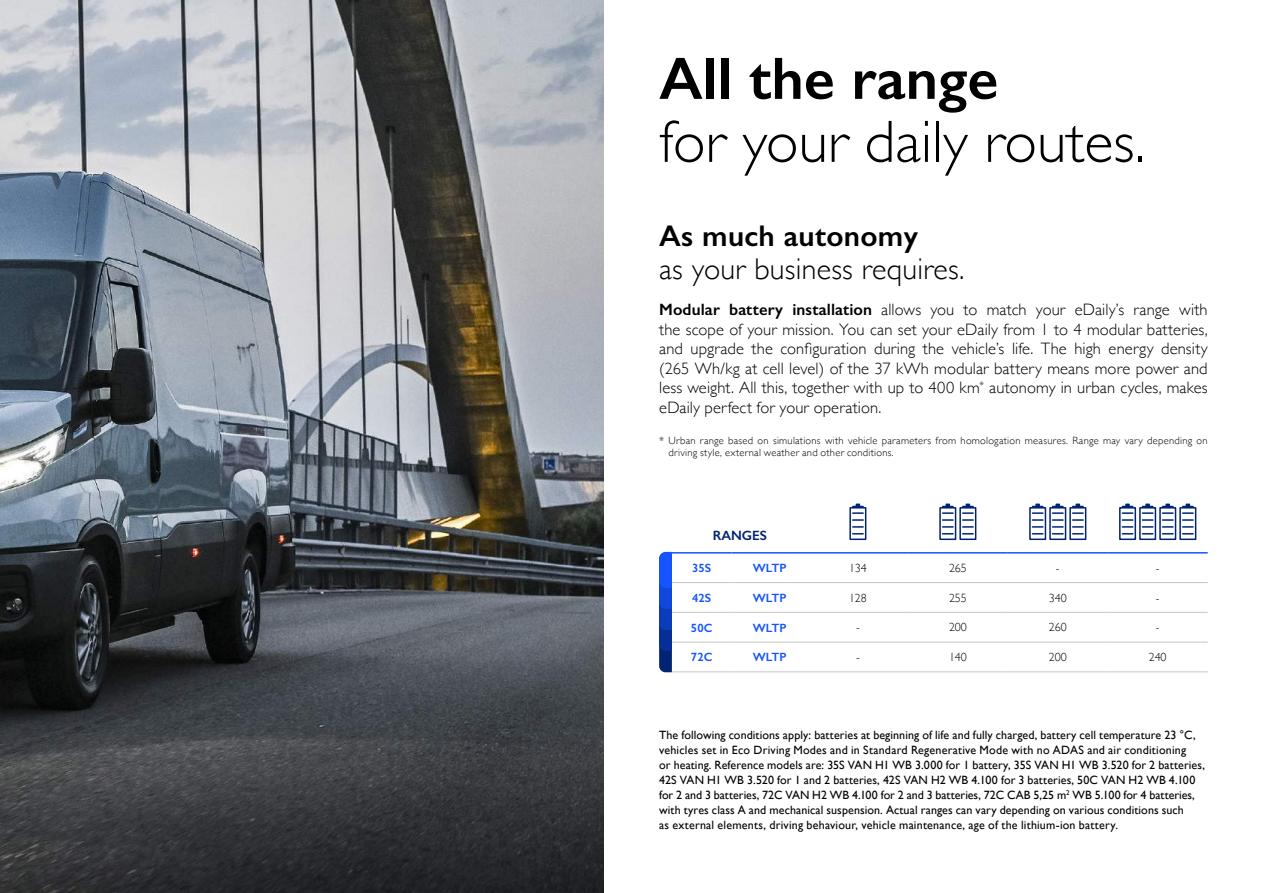
<style>
.page{position:relative;width:1263px;height:893px;background:#fff}
.page>*{position:absolute;margin:0;border:0;box-sizing:border-box;transform-origin:0 0}
.t1{font:300 60px "Gill Sans";color:#000}
.t2{font:600 60px "Gill Sans";color:#000}
.t3{font:300 30px "Gill Sans";letter-spacing:.01em;color:#000}
.t4{font:600 30px "Gill Sans";letter-spacing:.01em;color:#000}
.t5{font:300 16.5px/19.5px "Gill Sans";letter-spacing:.005em;color:#000;text-align:justify}
.t6{font:600 13.5px "Gill Sans";color:#002373}
.t7{font:12px/15px "Gill Sans";letter-spacing:.01em;color:#000}
.t8{font:300 12px "Gill Sans";letter-spacing:-.01em;color:#000}
.t9{font:600 12px "Gill Sans";color:#1554ff}
.t10{font:300 10.5px/12px "Gill Sans";letter-spacing:.025em;color:#000}
.s1{font-weight:600}
</style>
<div class="page">
<img style="left:0;top:0;width:604px;height:893px">
<svg style="left:659px;top:552px;width:13px;height:120px;background:#0f40c1"></svg>
<hr style="left:808px;top:582px;width:100px;height:1px;background:#c5c5c5">
<hr style="left:908px;top:582px;width:100px;height:1px;background:#c5c5c5">
<hr style="left:1008px;top:582px;width:100px;height:1px;background:#c5c5c5">
<hr style="left:1108px;top:582px;width:100px;height:1px;background:#c5c5c5">
<hr style="left:731px;top:672px;width:77px;height:1px;background:#c5c5c5">
<hr style="left:672px;top:582px;width:59px;height:1px;background:#c5c5c5">
<hr style="left:672px;top:612px;width:59px;height:1px;background:#c5c5c5">
<hr style="left:672px;top:672px;width:59px;height:1px;background:#c5c5c5">
<hr style="left:808px;top:552px;width:100px;height:2px;background:#1554ff">
<hr style="left:908px;top:552px;width:100px;height:2px;background:#1554ff">
<hr style="left:1008px;top:552px;width:100px;height:2px;background:#1554ff">
<hr style="left:1108px;top:552px;width:100px;height:2px;background:#1554ff">
<hr style="left:672px;top:552px;width:59px;height:2px;background:#1554ff">
<hr style="left:731px;top:552px;width:77px;height:2px;background:#1554ff">
<hr style="left:672px;top:642px;width:59px;height:1px;background:#c5c5c5">
<hr style="left:808px;top:612px;width:100px;height:1px;background:#c5c5c5">
<hr style="left:908px;top:612px;width:100px;height:1px;background:#c5c5c5">
<hr style="left:808px;top:642px;width:100px;height:1px;background:#c5c5c5">
<hr style="left:908px;top:642px;width:100px;height:1px;background:#c5c5c5">
<hr style="left:808px;top:672px;width:100px;height:1px;background:#c5c5c5">
<hr style="left:908px;top:672px;width:100px;height:1px;background:#c5c5c5">
<hr style="left:731px;top:582px;width:77px;height:1px;background:#c5c5c5">
<hr style="left:731px;top:612px;width:77px;height:1px;background:#c5c5c5">
<hr style="left:731px;top:642px;width:77px;height:1px;background:#c5c5c5">
<hr style="left:1008px;top:612px;width:100px;height:1px;background:#c5c5c5">
<hr style="left:1108px;top:612px;width:100px;height:1px;background:#c5c5c5">
<hr style="left:1008px;top:642px;width:100px;height:1px;background:#c5c5c5">
<hr style="left:1108px;top:642px;width:100px;height:1px;background:#c5c5c5">
<hr style="left:1008px;top:672px;width:100px;height:1px;background:#c5c5c5">
<hr style="left:1108px;top:672px;width:100px;height:1px;background:#c5c5c5">
<div style="left:849px;top:507px;width:17px;height:33px;border:2px solid #002373"></div>
<svg style="left:852px;top:504px;width:12px;height:31px"></svg>
<div style="left:939px;top:507px;width:17px;height:33px;border:2px solid #002373"></div>
<svg style="left:942px;top:504px;width:12px;height:31px"></svg>
<div style="left:959px;top:507px;width:17px;height:33px;border:2px solid #002373"></div>
<svg style="left:962px;top:504px;width:12px;height:31px"></svg>
<div style="left:1029px;top:507px;width:17px;height:33px;border:2px solid #002373"></div>
<svg style="left:1032px;top:504px;width:11px;height:31px"></svg>
<div style="left:1049px;top:507px;width:17px;height:33px;border:2px solid #002373"></div>
<svg style="left:1052px;top:504px;width:12px;height:31px"></svg>
<div style="left:1069px;top:507px;width:17px;height:33px;border:2px solid #002373"></div>
<svg style="left:1072px;top:504px;width:12px;height:31px"></svg>
<div style="left:1119px;top:507px;width:17px;height:33px;border:2px solid #002373"></div>
<svg style="left:1122px;top:504px;width:11px;height:31px"></svg>
<div style="left:1139px;top:507px;width:17px;height:33px;border:2px solid #002373"></div>
<svg style="left:1142px;top:504px;width:11px;height:31px"></svg>
<div style="left:1159px;top:507px;width:17px;height:33px;border:2px solid #002373"></div>
<svg style="left:1162px;top:504px;width:12px;height:31px"></svg>
<div style="left:1179px;top:507px;width:17px;height:33px;border:2px solid #002373"></div>
<svg style="left:1182px;top:504px;width:12px;height:31px"></svg>
<h1 class="t2" style="left:659px;top:42px;width:341px">All the range</h1>
<h1 class="t1" style="left:659px;top:95px;width:487px">for your daily routes.</h1>
<h2 class="t4" style="left:659px;top:218px;width:260px">As much autonomy</h2>
<h2 class="t3" style="left:659px;top:245px;width:307px">as your business requires.</h2>
<p class="t5" style="left:659px;top:299px;width:550px"><span class="s1">Modular battery installation</span> allows you to match your eDaily’s range with the scope of your mission. You can set your eDaily from 1 to 4 modular batteries, and upgrade the configuration during the vehicle’s life. The high energy density (265 Wh/kg at cell level) of the 37 kWh modular battery means more power and less weight. All this, together with up to 400 km<sup>*</sup> autonomy in urban cycles, makes eDaily perfect for your operation.</p>
<p class="t10" style="left:668px;top:434px;width:541px;text-indent:-9px">* Urban range based on simulations with vehicle parameters from homologation measures. Range may vary depending on driving style, external weather and other conditions.</p>
<p class="t6" style="left:713px;top:527px;width:56px">RANGES</p>
<p class="t9" style="left:692px;top:561px;width:21px">35S</p>
<p class="t9" style="left:753px;top:561px;width:35px">WLTP</p>
<p class="t8" style="left:849px;top:558px;width:19px">134</p>
<p class="t8" style="left:949px;top:558px;width:19px">265</p>
<p class="t8" style="left:1056px;top:558px;width:5px">-</p>
<p class="t8" style="left:1156px;top:558px;width:5px">-</p>
<p class="t9" style="left:692px;top:590px;width:21px">42S</p>
<p class="t9" style="left:753px;top:590px;width:35px">WLTP</p>
<p class="t8" style="left:849px;top:588px;width:19px">128</p>
<p class="t8" style="left:949px;top:588px;width:19px">255</p>
<p class="t8" style="left:1049px;top:588px;width:19px">340</p>
<p class="t8" style="left:1156px;top:588px;width:5px">-</p>
<p class="t9" style="left:691px;top:620px;width:23px">50C</p>
<p class="t9" style="left:753px;top:620px;width:35px">WLTP</p>
<p class="t8" style="left:856px;top:618px;width:5px">-</p>
<p class="t8" style="left:949px;top:618px;width:19px">200</p>
<p class="t8" style="left:1049px;top:618px;width:19px">260</p>
<p class="t8" style="left:1156px;top:618px;width:5px">-</p>
<p class="t9" style="left:691px;top:650px;width:23px">72C</p>
<p class="t9" style="left:753px;top:650px;width:35px">WLTP</p>
<p class="t8" style="left:856px;top:648px;width:5px">-</p>
<p class="t8" style="left:949px;top:648px;width:19px">140</p>
<p class="t8" style="left:1049px;top:648px;width:19px">200</p>
<p class="t8" style="left:1149px;top:648px;width:19px">240</p>
<p class="t7" style="left:659px;top:727px;width:547px">The following conditions apply: batteries at beginning of life and fully charged, battery cell temperature 23 °C, vehicles set in Eco Driving Modes and in Standard Regenerative Mode with no ADAS and air conditioning<br>or heating. Reference models are: 35S VAN H1 WB 3.000 for 1 battery, 35S VAN H1 WB 3.520 for 2 batteries, 42S VAN H1 WB 3.520 for 1 and 2 batteries, 42S VAN H2 WB 4.100 for 3 batteries, 50C VAN H2 WB 4.100 for 2 and 3 batteries, 72C VAN H2 WB 4.100 for 2 and 3 batteries, 72C CAB 5,25 m<sup>2</sup> WB 5.100 for 4 batteries, with tyres class A and mechanical suspension. Actual ranges can vary depending on various conditions such<br>as external elements, driving behaviour, vehicle maintenance, age of the lithium-ion battery.</p>
</div>
